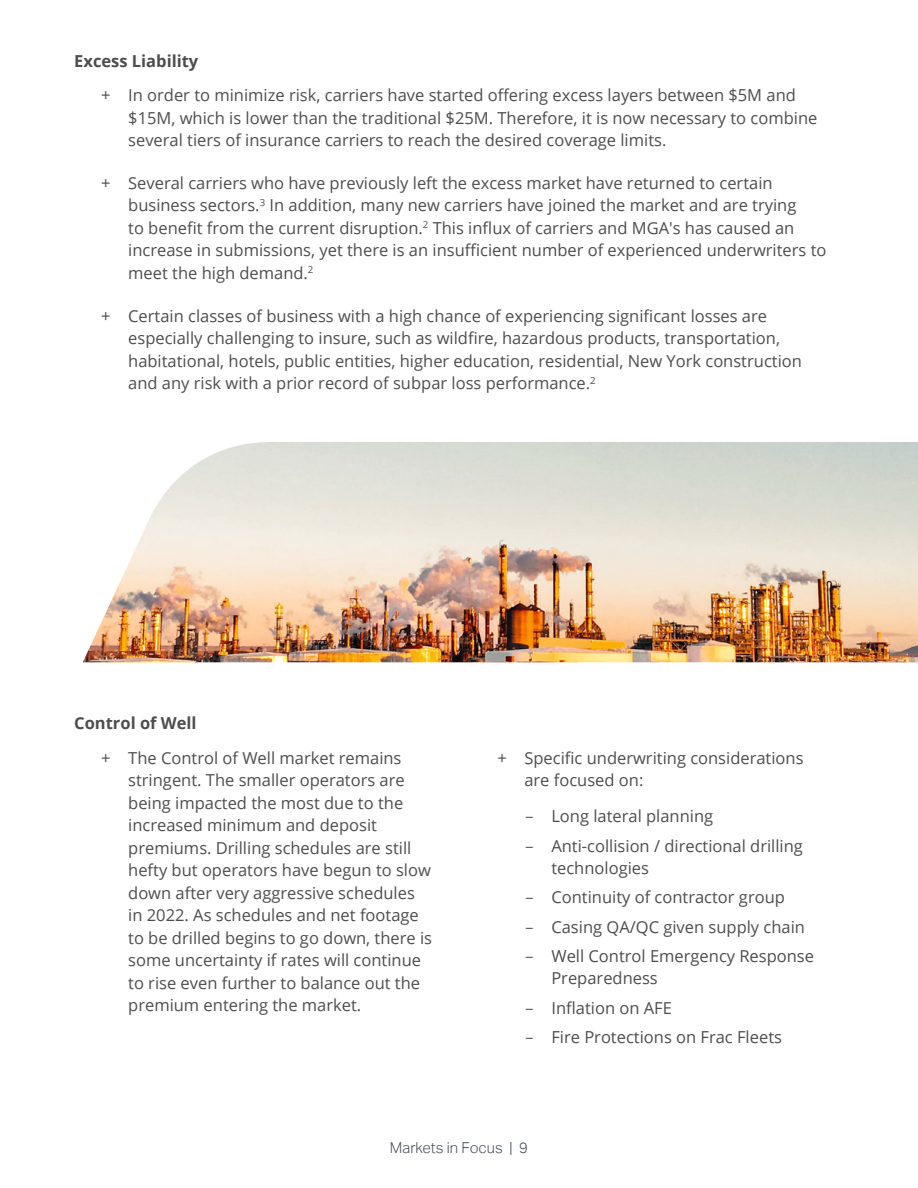
<style>
.page{position:relative;width:918px;height:1188px;background:#fff}
.page>*{position:absolute;margin:0;border:0;box-sizing:border-box;transform-origin:0 0}
.t1{font:16.5px/22.5px "Open Sans";color:#4d4d4f}
.t2{font:700 16.5px "Open Sans";color:#4d4d4f}
.t3{font:300 15px "Aktiv Grotesk";color:#464e55}
.s1{font-family:"Courier New"}
</style>
<div class="page">
<img style="left:83px;top:442px;width:835px;height:220px">
<p class="t2" style="left:74px;top:49px;width:126px">Excess Liability</p>
<p class="t1" style="left:128px;top:83px;width:691px;text-indent:-27px">+ In order to minimize risk, carriers have started offering excess layers between $5M and $15M, which is lower than the traditional $25M. Therefore, it is now necessary to combine several tiers of insurance carriers to reach the desired coverage limits.</p>
<p class="t1" style="left:128px;top:171px;width:700px;text-indent:-27px">+ Several carriers who have previously left the excess market have returned to certain business sectors.<sup>3</sup> In addition, many new carriers have joined the market and are trying<br>to benefit from the current disruption.<sup>2</sup> This influx of carriers and MGA's has caused an increase in submissions, yet there is an insufficient number of experienced underwriters to meet the high demand.<sup>2</sup></p>
<p class="t1" style="left:128px;top:304px;width:675px;text-indent:-27px">+ Certain classes of business with a high chance of experiencing significant losses are especially challenging to insure, such as wildfire, hazardous products, transportation, habitational, hotels, public entities, higher education, residential, New York construction and any risk with a prior record of subpar loss performance.<sup>2</sup></p>
<p class="t2" style="left:74px;top:712px;width:124px">Control of Well</p>
<p class="t1" style="left:128px;top:746px;width:305px;text-indent:-27px">+ The Control of Well market remains stringent. The smaller operators are being impacted the most due to the increased minimum and deposit premiums. Drilling schedules are still hefty but operators have begun to slow down after very aggressive schedules in 2022. As schedules and net footage to be drilled begins to go down, there is some uncertainty if rates will continue to rise even further to balance out the premium entering the market.</p>
<p class="t1" style="left:524px;top:746px;width:281px;text-indent:-27px">+ Specific underwriting considerations are focused on:</p>
<p class="t1" style="left:524px;top:805px;width:190px"><span class="s1">-</span> Long lateral planning</p>
<p class="t1" style="left:551px;top:834px;width:253px;text-indent:-27px"><span class="s1">-</span> Anti-collision / directional drilling technologies</p>
<p class="t1" style="left:524px;top:886px;width:262px"><span class="s1">-</span> Continuity of contractor group</p>
<p class="t1" style="left:524px;top:915px;width:282px"><span class="s1">-</span> Casing QA/QC given supply chain</p>
<p class="t1" style="left:551px;top:944px;width:264px;text-indent:-27px"><span class="s1">-</span> Well Control Emergency Response<br>Preparedness</p>
<p class="t1" style="left:524px;top:996px;width:149px"><span class="s1">-</span> Inflation on AFE</p>
<p class="t1" style="left:524px;top:1025px;width:259px"><span class="s1">-</span> Fire Protections on Frac Fleets</p>
<p class="t3" style="left:390px;top:1139px;width:140px">Markets in Focus | 9</p>
</div>
